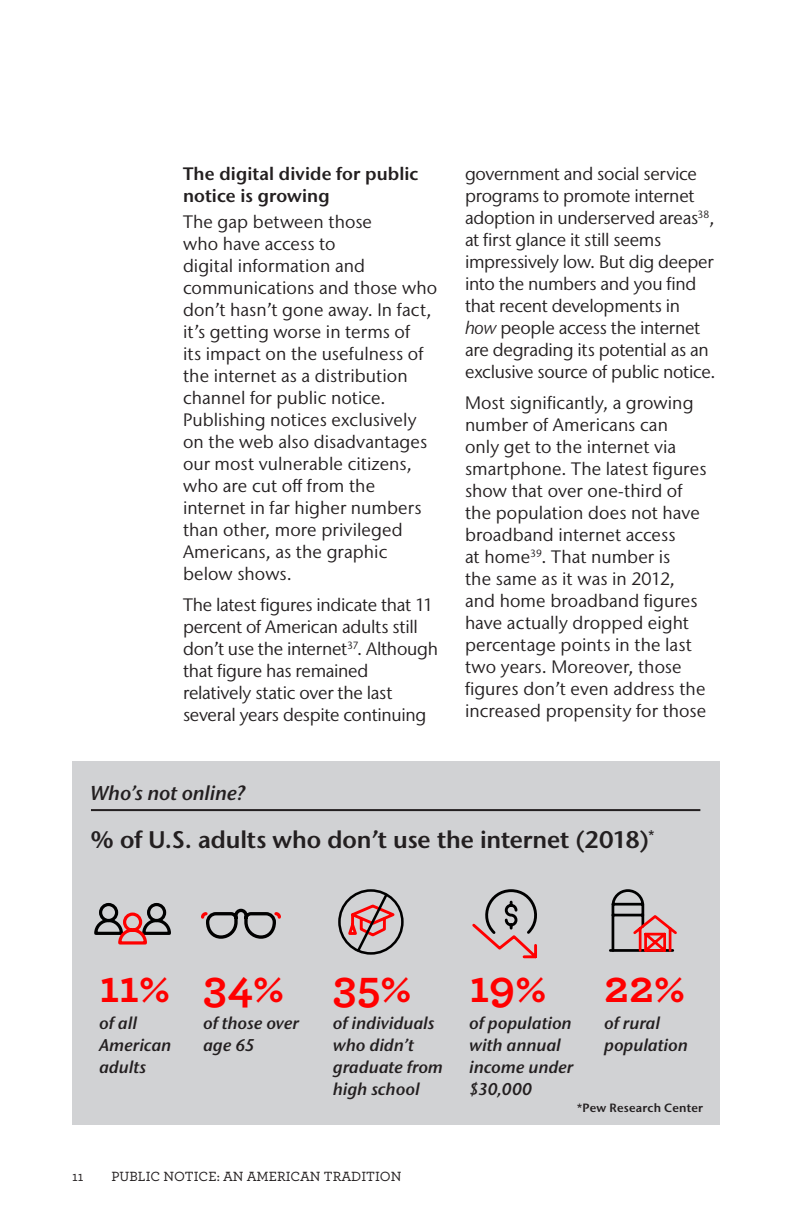
<style>
.page{position:relative;width:792px;height:1224px;background:#fff}
.page>*{position:absolute;margin:0;border:0;box-sizing:border-box;transform-origin:0 0}
.t1{font:700 46px "Archer";letter-spacing:.015em;color:#f00}
.t2{font:600 24px "Stone Sans IIITC Pro";letter-spacing:-.01em;color:#231f20}
.t3{font:italic 600 20px "Stone Sans IIITC Pro";color:#231f20}
.t4{font:18px/22px "Stone Sans IIITC Pro";color:#231f20}
.sub2{font:600 18px/22px "Stone Sans IIITC Pro";letter-spacing:.005em;color:#231f20}
.t5{font:italic 600 17px/22px "Stone Sans IIITC Pro";letter-spacing:.01em;color:#231f20}
.t6{font:500 14px "Archer";color:#231f20}
.t7{font:600 12px "Stone Sans IIITC Pro";letter-spacing:.015em;color:#231f20}
.s1{font-style:italic}
</style>
<div class="page">
<div style="left:72px;top:761px;width:648px;height:364px;background:#d1d2d4"></div>
<hr style="left:91px;top:809px;width:609px;height:2px;background:#231f20">
<svg style="left:610px;top:889px;width:67px;height:63px"></svg>
<svg style="left:472px;top:889px;width:65px;height:70px"></svg>
<svg style="left:201px;top:908px;width:80px;height:31px"></svg>
<svg style="left:94px;top:903px;width:77px;height:42px"></svg>
<div style="left:338px;top:889px;width:66px;height:66px;border:3px solid #000;border-radius:50%"></div>
<svg style="left:345px;top:892px;width:55px;height:62px"></svg>
<p class="sub2" style="left:183px;top:163px;width:237px">The digital divide for public notice is growing</p>
<p class="t4" style="left:183px;top:210px;width:256px">The gap between those<br>who have access to<br>digital information and communications and those who don’t hasn’t gone away. In fact, it’s getting worse in terms of<br>its impact on the usefulness of the internet as a distribution channel for public notice.<br>Publishing notices exclusively on the web also disadvantages our most vulnerable citizens, who are cut off from the internet in far higher numbers than other, more privileged<br>Americans, as the graphic below shows.</p>
<p class="t4" style="left:183px;top:593px;width:256px">The latest figures indicate that 11 percent of American adults still don’t use the internet<sup>37</sup>. Although that figure has remained relatively static over the last several years despite continuing</p>
<p class="t4" style="left:465px;top:163px;width:252px">government and social service programs to promote internet adoption in underserved areas<sup>38</sup>, at first glance it still seems impressively low. But dig deeper into the numbers and you find that recent developments in <span class="s1">how</span> people access the internet are degrading its potential as an exclusive source of public notice.</p>
<p class="t4" style="left:465px;top:392px;width:243px">Most significantly, a growing number of Americans can only get to the internet via smartphone. The latest figures show that over one-third of the population does not have broadband internet access<br>at home<sup>39</sup>. That number is<br>the same as it was in 2012, and home broadband figures have actually dropped eight percentage points in the last two years. Moreover, those figures don’t even address the increased propensity for those</p>
<p class="t3" style="left:91px;top:780px;width:156px">Who’s not online?</p>
<p class="t2" style="left:91px;top:824px;width:565px">% of U. S. adults who don’t use the internet (2018)<sup>*</sup></p>
<p class="t1" style="left:99px;top:950px;width:73px">11%</p>
<p class="t5" style="left:99px;top:1011px;width:74px">of all<br>American adults</p>
<p class="t1" style="left:203px;top:950px;width:83px">34%</p>
<p class="t5" style="left:203px;top:1011px;width:97px">of those over age 65</p>
<p class="t1" style="left:333px;top:950px;width:81px">35%</p>
<p class="t5" style="left:333px;top:1011px;width:111px">of individuals who didn’t graduate from high school</p>
<p class="t6" style="left:72px;top:1166px;width:13px">11</p>
<p class="t6" style="left:111px;top:1166px;width:292px">PUBLIC NOTICE: AN AMERICAN TRADITION</p>
<p class="t1" style="left:469px;top:950px;width:79px">19%</p>
<p class="t5" style="left:469px;top:1011px;width:105px">of population with annual income under $30,000</p>
<p class="t1" style="left:604px;top:950px;width:83px">22%</p>
<p class="t5" style="left:604px;top:1011px;width:85px">of rural population</p>
<p class="t7" style="left:577px;top:1100px;width:127px">*Pew Research Center</p>
</div>
